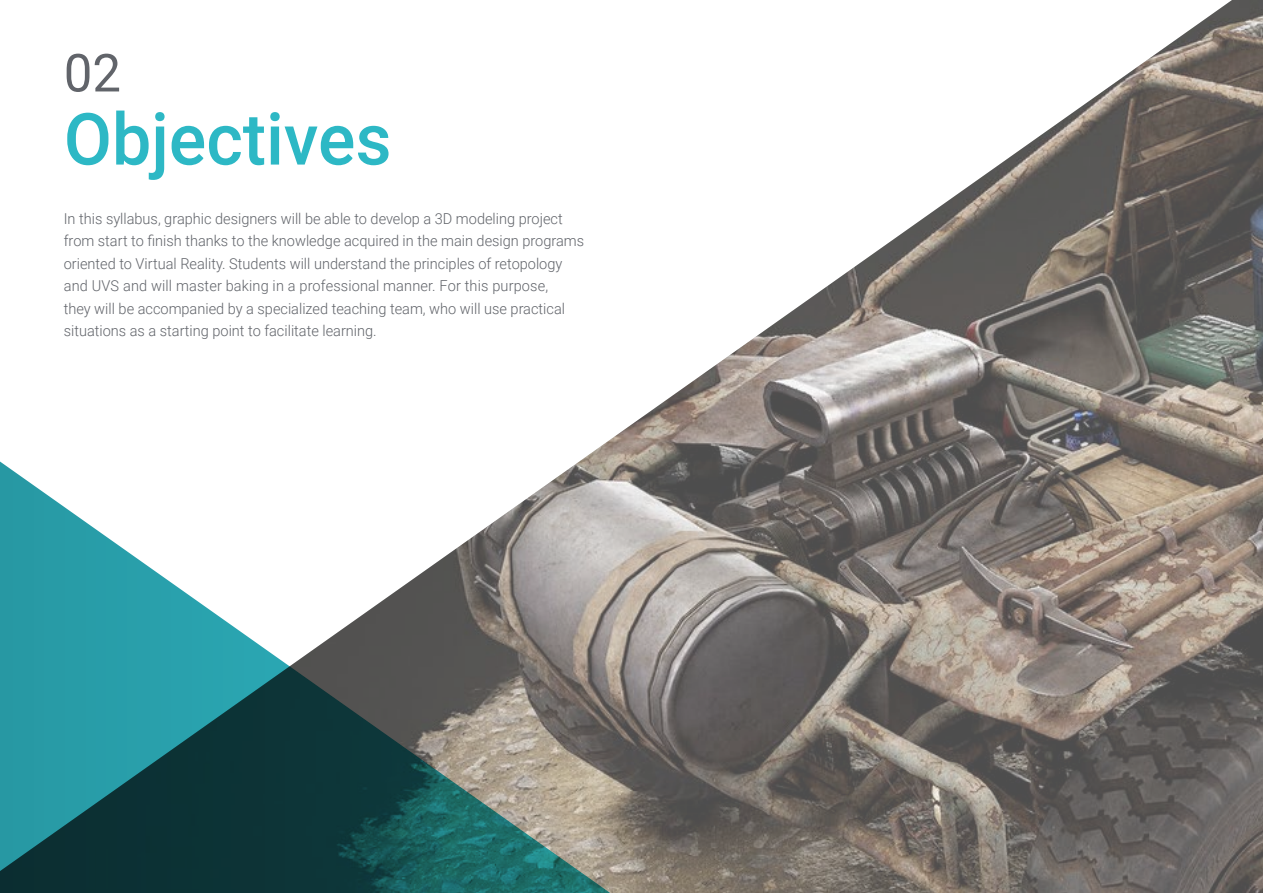
<style>
.page{position:relative;width:1263px;height:893px;background:#fff}
.page>*{position:absolute;margin:0;border:0;box-sizing:border-box;transform-origin:0 0}
.t1{font:500 72px "Roboto";color:#2db8c5}
.t2{font:52.5px "Roboto";color:#61646a}
.t3{font:300 15px/22.5px "Roboto";color:#61646a}
</style>
<div class="page">
<img style="left:601px;top:0;width:662px;height:893px">
<svg style="left:0;top:446px;width:640px;height:447px"></svg>
<h2 class="t2" style="left:64px;top:36px;width:59px">02</h2>
<h1 class="t1" style="left:64px;top:89px;width:329px">Objectives</h1>
<p class="t3" style="left:64px;top:207px;width:522px">In this syllabus, graphic designers will be able to develop a 3D modeling project from start to finish thanks to the knowledge acquired in the main design programs oriented to Virtual Reality. Students will understand the principles of retopology and UVS and will master baking in a professional manner. For this purpose,<br>they will be accompanied by a specialized teaching team, who will use practical situations as a starting point to facilitate learning.</p>
</div>
